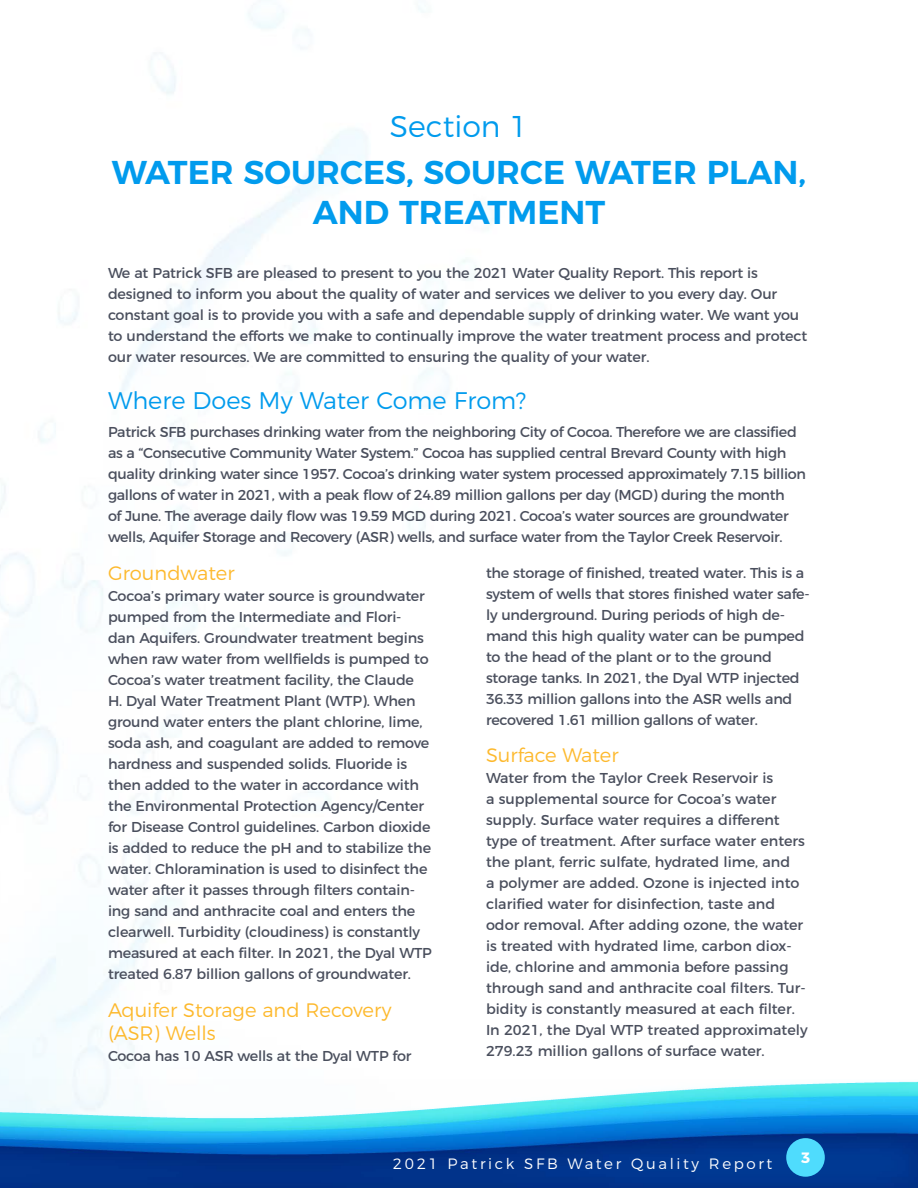
<style>
.page{position:relative;width:918px;height:1188px;background:#fff}
.page>*{position:absolute;margin:0;border:0;box-sizing:border-box;transform-origin:0 0}
.Section_title{font:600 33px/39.6px "Montserrat";color:#019bed;text-align:center}
.Section{font:300 30px "Montserrat";color:#019bed}
.Sub_title_1_SPAN{font:300 24px "Montserrat";color:#019bed}
.Sub_title_2{font:300 19.5px/23.4px "Montserrat";color:#fdb92d}
.t1{font:300 15px "Montserrat";letter-spacing:.175em;color:#fff}
.t2{font:700 15px "Montserrat";color:#fff}
.Basic_SPAN{font:14.4px/21px "Montserrat";letter-spacing:-.01em;color:#4a4f5d}
</style>
<div class="page">
<img style="left:0;top:1079px;width:918px;height:109px">
<div style="left:786px;top:1138px;width:39px;height:39px;background:#4fdcfd;border-radius:50%"></div>
<p class="Section" style="left:390px;top:103px;width:140px">Section 1</p>
<p class="Section_title" style="left:112px;top:150px;width:696px">WATER SOURCES, SOURCE WATER PLAN,<br>AND TREATMENT</p>
<p class="Basic_SPAN" style="left:108px;top:262px;width:701px">We at Patrick SFB are pleased to present to you the 2021 Water Quality Report. This report is designed to inform you about the quality of water and services we deliver to you every day. Our constant goal is to provide you with a safe and dependable supply of drinking water. We want you to understand the efforts we make to continually improve the water treatment process and protect our water resources. We are committed to ensuring the quality of your water.</p>
<p class="Sub_title_1_SPAN" style="left:108px;top:382px;width:420px">Where Does My Water Come From?</p>
<p class="Basic_SPAN" style="left:108px;top:421px;width:699px">Patrick SFB purchases drinking water from the neighboring City of Cocoa. Therefore we are classified as a “Consecutive Community Water System.” Cocoa has supplied central Brevard County with high quality drinking water since 1957. Cocoa’s drinking water system processed approximately 7.15 billion gallons of water in 2021, with a peak flow of 24.89 million gallons per day (MGD) during the month<br>of June. The average daily flow was 19.59 MGD during 2021. Cocoa’s water sources are groundwater wells, Aquifer Storage and Recovery (ASR) wells, and surface water from the Taylor Creek Reservoir.</p>
<p class="Sub_title_2" style="left:108px;top:560px;width:128px">Groundwater</p>
<p class="Basic_SPAN" style="left:108px;top:584px;width:325px">Cocoa’s primary water source is groundwater pumped from the Intermediate and Flori&shy;dan Aquifers. Groundwater treatment begins when raw water from wellfields is pumped to Cocoa’s water treatment facility, the Claude H. Dyal Water Treatment Plant (WTP). When ground water enters the plant chlorine, lime, soda ash, and coagulant are added to remove hardness and suspended solids. Fluoride is then added to the water in accordance with the Environmental Protection Agency/Center for Disease Control guidelines. Carbon dioxide is added to reduce the pH and to stabilize the water. Chloramination is used to disinfect the water after it passes through filters contain&shy;ing sand and anthracite coal and enters the clearwell. Turbidity (cloudiness) is constantly measured at each filter. In 2021, the Dyal WTP treated 6.87 billion gallons of groundwater.</p>
<p class="Sub_title_2" style="left:108px;top:996px;width:285px">Aquifer Storage and Recovery (ASR) Wells</p>
<p class="Basic_SPAN" style="left:108px;top:1044px;width:305px">Cocoa has 10 ASR wells at the Dyal WTP for</p>
<p class="Basic_SPAN" style="left:486px;top:561px;width:325px">the storage of finished, treated water. This is a system of wells that stores finished water safe&shy;ly underground. During periods of high de&shy;mand this high quality water can be pumped to the head of the plant or to the ground storage tanks. In 2021, the Dyal WTP injected 36.33 million gallons into the ASR wells and recovered 1.61 million gallons of water.</p>
<p class="Sub_title_2" style="left:486px;top:742px;width:134px">Surface Water</p>
<p class="Basic_SPAN" style="left:486px;top:767px;width:323px">Water from the Taylor Creek Reservoir is<br>a supplemental source for Cocoa’s water supply. Surface water requires a different type of treatment. After surface water enters the plant, ferric sulfate, hydrated lime, and<br>a polymer are added. Ozone is injected into clarified water for disinfection, taste and odor removal. After adding ozone, the water is treated with hydrated lime, carbon diox&shy;ide, chlorine and ammonia before passing through sand and anthracite coal filters. Tur&shy;bidity is constantly measured at each filter.<br>In 2021, the Dyal WTP treated approximately 279.23 million gallons of surface water.</p>
<p class="t1" style="left:393px;top:1152px;width:381px">2021 Patrick SFB Water Quality Report</p>
<p class="t2" style="left:801px;top:1146px;width:11px">3</p>
</div>
